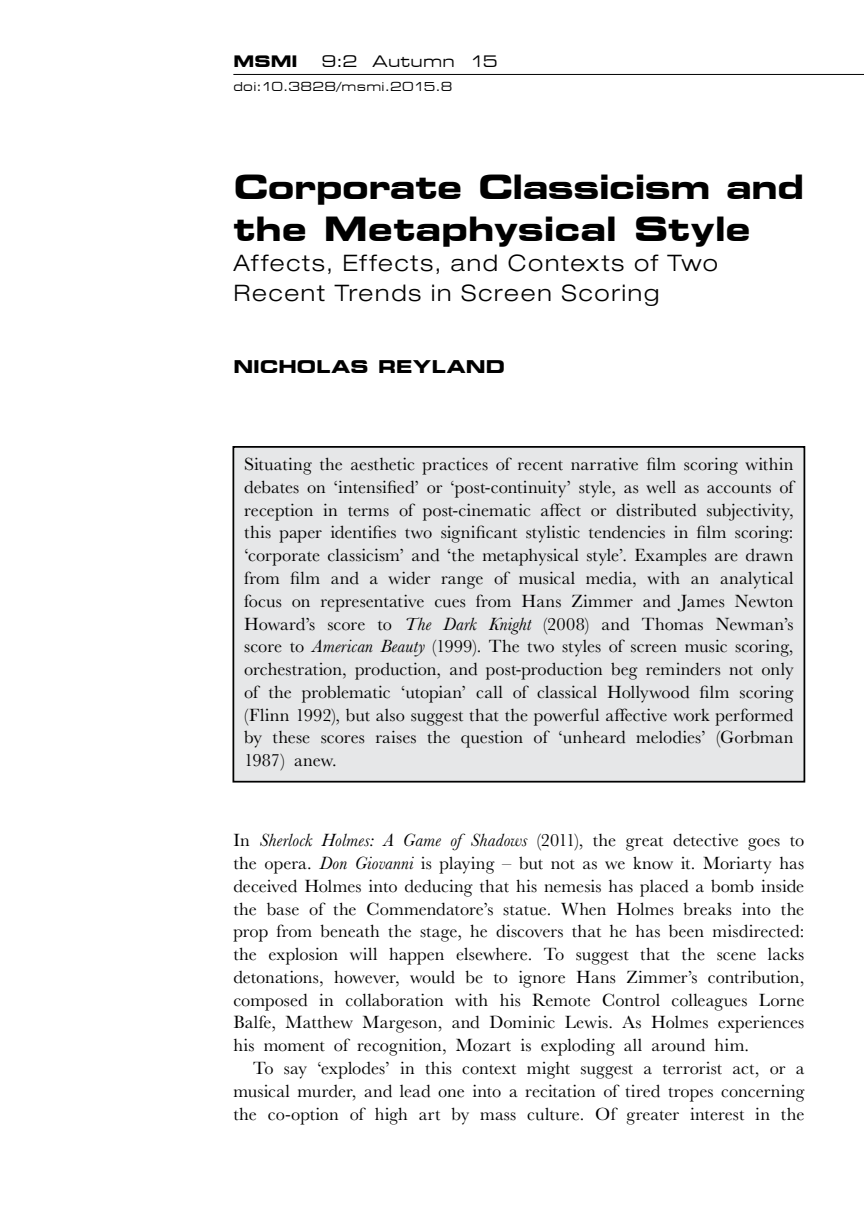
<style>
.page{position:relative;width:864px;height:1221px;background:#fff}
.page>*{position:absolute;margin:0;border:0;box-sizing:border-box;transform-origin:0 0}
.t1{font:700 expanded 33.25px/42px "Square 721 BT";letter-spacing:-.005em;color:#000}
.t2{font:300 expanded 22.75px/29.8px "Helvetica Neue LT Std";letter-spacing:.08em;color:#000}
.t3{font:18.38px/22.8px "Baskerville MT Std";letter-spacing:.005em;color:#000;text-align:justify}
.t4{font:700 expanded 17.5px "Square 721 BT";letter-spacing:.01em;color:#000}
.t5{font:expanded 15.75px "Square 721 BT";letter-spacing:.015em;color:#000}
.t6{font:700 expanded 15.75px "Square 721 BT";color:#000}
.t7{font:expanded 12.25px "Square 721 BT";letter-spacing:.025em;color:#000}
.s1{font-style:italic}
</style>
<div class="page">
<hr style="left:233px;top:74px;width:630px;height:1px;background:#000">
<div style="left:233px;top:447px;width:571px;height:334px;background:#e6e7e8"></div>
<div style="left:232px;top:446px;width:572px;height:336px;border:2px solid #000"></div>
<p class="t6" style="left:233px;top:52px;width:66px">MSMI</p>
<p class="t5" style="left:321px;top:52px;width:178px">9:2 Autumn 15</p>
<p class="t7" style="left:233px;top:79px;width:220px">doi:10.3828/msmi.2015.8</p>
<h1 class="t1" style="left:233px;top:166px;width:572px">Corporate Classicism and the Metaphysical Style</h1>
<p class="t2" style="left:233px;top:247px;width:486px">Affects, Effects, and Contexts of Two<br>Recent Trends in Screen Scoring</p>
<p class="t4" style="left:233px;top:356px;width:273px">Nicholas Reyland</p>
<p class="t3" style="left:244px;top:453px;width:550px">Situating the aesthetic practices of recent narrative film scoring within debates on ‘intensified’ or ‘post-continuity’ style, as well as accounts of reception in terms of post-cinematic affect or distributed subjectivity, this paper identifies two significant stylistic tendencies in film scoring: ‘corporate classicism’ and ‘the metaphysical style’. Examples are drawn from film and a wider range of musical media, with an analytical focus on representative cues from Hans Zimmer and James Newton Howard’s score to <span class="s1">The Dark Knight</span> (2008) and Thomas Newman’s score to <span class="s1">American Beauty</span> (1999). The two styles of screen music scoring, orchestration, production, and post-production beg reminders not only of the problematic ‘utopian’ call of classical Hollywood film scoring (Flinn 1992), but also suggest that the powerful affective work performed by these scores raises the question of ‘unheard melodies’ (Gorbman 1987) anew.</p>
<p class="t3" style="left:233px;top:829px;width:572px">In <span class="s1">Sherlock Holmes: A Game of Shadows</span> (2011), the great detective goes to the opera. <span class="s1">Don Giovanni</span> is playing – but not as we know it. Moriarty has deceived Holmes into deducing that his nemesis has placed a bomb inside the base of the Commendatore’s statue. When Holmes breaks into the prop from beneath the stage, he discovers that he has been misdirected: the explosion will happen elsewhere. To suggest that the scene lacks detonations, however, would be to ignore Hans Zimmer’s contribution, composed in collaboration with his Remote Control colleagues Lorne Balfe, Matthew Margeson, and Dominic Lewis. As Holmes experiences his moment of recognition, Mozart is exploding all around him.</p>
<p class="t3" style="left:233px;top:1056px;width:572px;text-indent:20px">To say ‘explodes’ in this context might suggest a terrorist act, or a musical murder, and lead one into a recitation of tired tropes concerning the co-option of high art by mass culture. Of greater interest in the</p>
</div>
